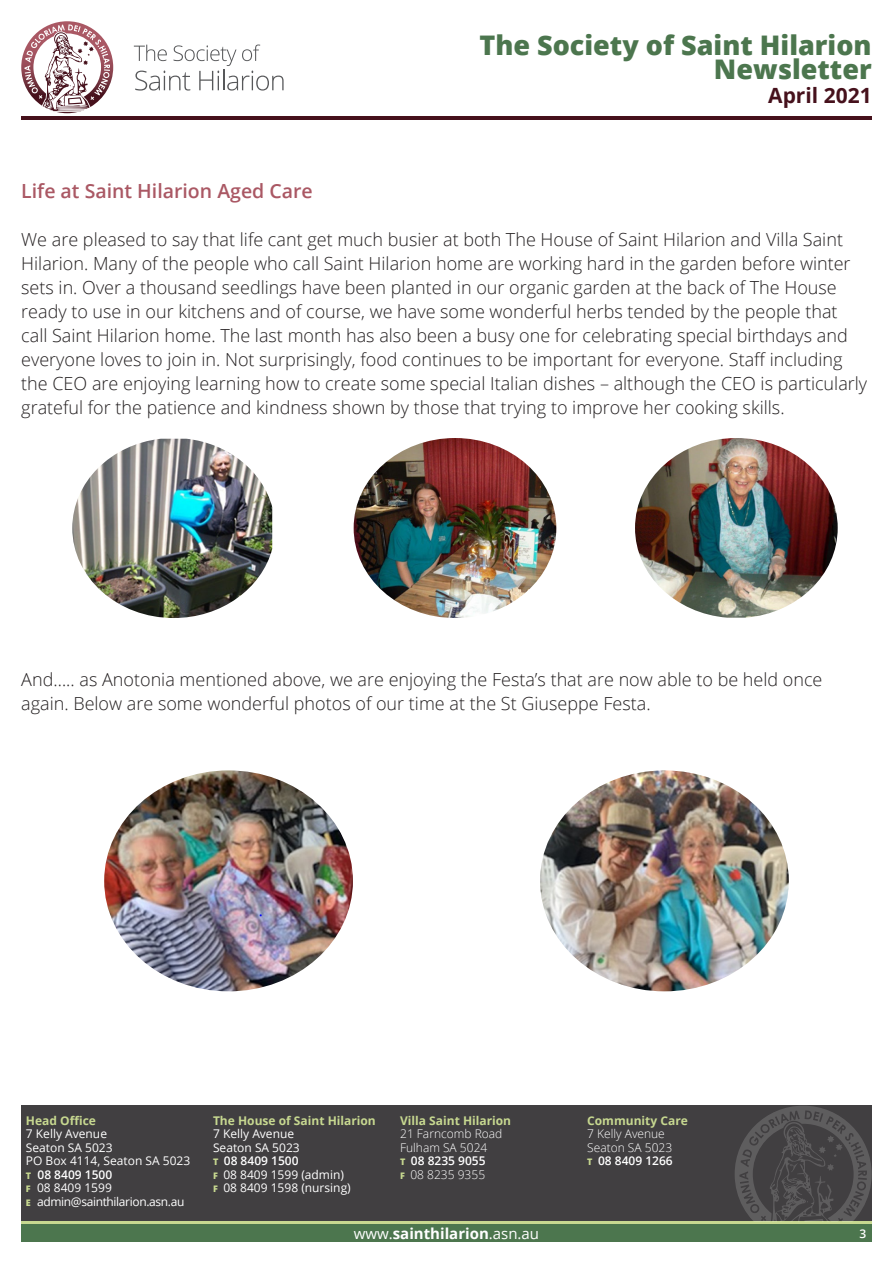
<style>
.page{position:relative;width:893px;height:1263px;background:#fff}
.page>*{position:absolute;margin:0;border:0;box-sizing:border-box;transform-origin:0 0}
.t1{font:800 27px/24px "Open Sans";color:#4c764e;text-align:right}
.t2{font:700 21px "Open Sans";color:#46111c}
.t3{font:600 19.5px "Open Sans";color:#aa5864}
.t4{font:300 18px/24px "Open Sans";color:#231f20}
.t5{font:700 15px "Open Sans";color:#fff}
.t6{font:600 15px "Open Sans";color:#fff}
.t7{font:12px "Open Sans";color:#fff}
.t8{font:700 12px "Open Sans";color:#c7d890}
.t9{font:300 12px "Open Sans";color:#fff}
.t10{font:600 12px "Open Sans";color:#fff}
.t11{font:12px "Open Sans";letter-spacing:-.03em;color:#fff}
.s1{font-weight:800;font-size:9px;color:#c7d890}
.s2{font-weight:400}
</style>
<div class="page">
<hr style="left:21px;top:116px;width:851px;height:3px;background:#46111c">
<div style="left:21px;top:1106px;width:851px;height:136px;background:#413f41"></div>
<svg style="left:21px;top:1221px;width:851px;height:4px;fill:#c7d890"></svg>
<div style="left:21px;top:1225px;width:851px;height:17px;background:#4c764e"></div>
<svg style="left:21px;top:21px;width:92px;height:92px"></svg>
<svg style="left:134px;top:45px;width:150px;height:46px"></svg>
<svg style="left:735px;top:1106px;width:137px;height:115px"></svg>
<img style="left:72px;top:439px;width:200px;height:179px">
<img style="left:354px;top:438px;width:202px;height:180px">
<img style="left:635px;top:438px;width:203px;height:180px">
<img style="left:104px;top:770px;width:249px;height:221px">
<img style="left:540px;top:770px;width:249px;height:221px">
<p class="t1" style="left:479px;top:32px;width:394px">The Society of Saint Hilarion<br>Newsletter</p>
<p class="t2" style="left:768px;top:80px;width:105px">April 2021</p>
<p class="t3" style="left:21px;top:177px;width:293px">Life at Saint Hilarion Aged Care</p>
<p class="t4" style="left:21px;top:227px;width:847px">We are pleased to say that life cant get much busier at both The House of Saint Hilarion and Villa Saint Hilarion. Many of the people who call Saint Hilarion home are working hard in the garden before winter sets in. Over a thousand seedlings have been planted in our organic garden at the back of The House ready to use in our kitchens and of course, we have some wonderful herbs tended by the people that call Saint Hilarion home. The last month has also been a busy one for celebrating special birthdays and everyone loves to join in. Not surprisingly, food continues to be important for everyone. Staff including the CEO are enjoying learning how to create some special Italian dishes – although the CEO is particularly grateful for the patience and kindness shown by those that trying to improve her cooking skills.</p>
<p class="t4" style="left:21px;top:667px;width:803px">And….. as Anotonia mentioned above, we are enjoying the Festa’s that are now able to be held once again. Below are some wonderful photos of our time at the St Giuseppe Festa.</p>
<p class="t8" style="left:26px;top:1112px;width:71px">Head Office</p>
<p class="t7" style="left:26px;top:1126px;width:83px">7 Kelly Avenue</p>
<p class="t7" style="left:26px;top:1139px;width:88px">Seaton SA 5023</p>
<p class="t7" style="left:26px;top:1153px;width:166px">PO Box 4114, Seaton SA 5023</p>
<p class="t10" style="left:26px;top:1166px;width:88px"><span class="s1">T</span> 08 8409 1500</p>
<p class="t7" style="left:26px;top:1180px;width:87px"><span class="s1">F</span> 08 8409 1599</p>
<p class="t11" style="left:26px;top:1193px;width:160px"><span class="s1">E</span> admin@sainthilarion.asn.au</p>
<p class="t8" style="left:213px;top:1112px;width:164px">The House of Saint Hilarion</p>
<p class="t7" style="left:213px;top:1126px;width:83px">7 Kelly Avenue</p>
<p class="t7" style="left:213px;top:1139px;width:88px">Seaton SA 5023</p>
<p class="t10" style="left:213px;top:1153px;width:87px"><span class="s1">T</span> 08 8409 1500</p>
<p class="t7" style="left:213px;top:1166px;width:133px"><span class="s1">F</span> 08 8409 1599 (admin)</p>
<p class="t7" style="left:213px;top:1180px;width:139px"><span class="s1">F</span> 08 8409 1598 (nursing)</p>
<p class="t8" style="left:400px;top:1112px;width:113px">Villa Saint Hilarion</p>
<p class="t9" style="left:400px;top:1126px;width:104px">21 Farncomb Road</p>
<p class="t9" style="left:400px;top:1139px;width:89px">Fulham SA 5024</p>
<p class="t10" style="left:400px;top:1153px;width:87px"><span class="s1">T</span> 08 8235 9055</p>
<p class="t9" style="left:400px;top:1166px;width:87px"><span class="s1">F</span> 08 8235 9355</p>
<p class="t8" style="left:587px;top:1112px;width:102px">Community Care</p>
<p class="t9" style="left:587px;top:1126px;width:79px">7 Kelly Avenue</p>
<p class="t9" style="left:587px;top:1139px;width:87px">Seaton SA 5023</p>
<p class="t10" style="left:587px;top:1153px;width:87px"><span class="s1">T</span> 08 8409 1266</p>
<p class="t5" style="left:389px;top:1223px;width:152px"><span class="s2">.</span>sainthilarion<span class="s2">.asn.au</span></p>
<p class="t6" style="left:354px;top:1223px;width:63px">www.sai</p>
<p class="t6" style="left:477px;top:1223px;width:24px">n.a</p>
<p class="t10" style="left:860px;top:1225px;width:8px">3</p>
</div>
